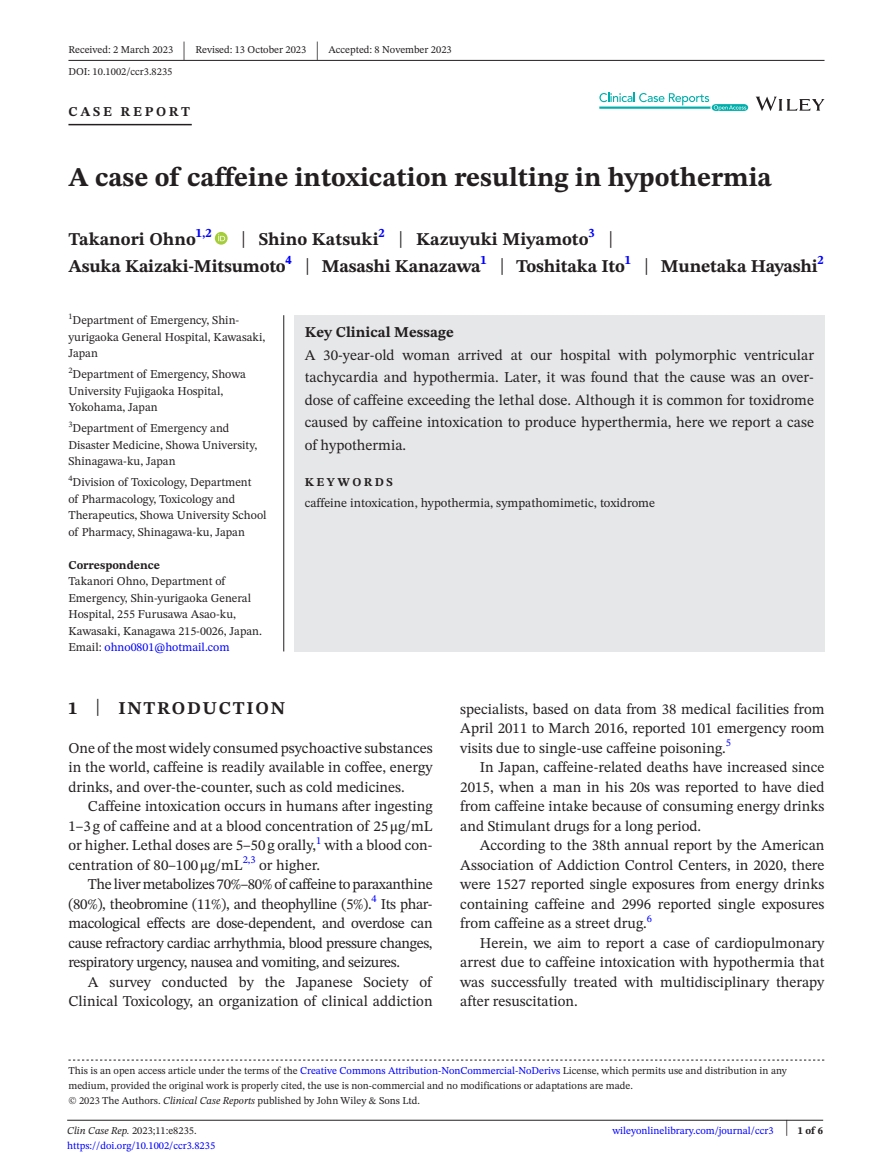
<style>
.page{position:relative;width:893px;height:1174px;background:#fff}
.page>*{position:absolute;margin:0;border:0;box-sizing:border-box;transform-origin:0 0}
.t1{font:700 27px "STIX Two Text";color:#231f20}
.t2{font:25.65px "STIX Two Text";color:#231f20;scale:.49 1}
.t3{font:700 18px/27px "STIX Two Text";letter-spacing:-.01em;color:#231f20}
.t4{font:700 18px "STIX Two Text";letter-spacing:.1em;color:#231f20}
.t5{font:15px/19.5px "STIX Two Text";color:#231f20;text-align:justify}
.t6{font:15px "STIX Two Text";letter-spacing:-.025em;color:#231f20}
.t7{font:700 15px "STIX Two Text";color:#231f20}
.t8{font:700 13.5px "STIX Two Text";letter-spacing:.2em;color:#231f20}
.t9{font:12.75px "STIX Two Text";color:#231f20}
.t10{font:12px/16.5px "STIX Two Text";color:#231f20}
.t11{font:700 12px "STIX Two Text";color:#231f20}
.t12{font:700 12px "STIX Two Text";letter-spacing:.2em;color:#231f20}
.t13{font:10.5px/15px "STIX Two Text";color:#231f20}
.t14{font:10.5px "STIX Two Text";color:#00f}
.t15{font:700 10.5px "STIX Two Text";color:#231f20}
.s1{font-weight:400;font-size:23.4px}
.s2{color:#00f}
.s3{font-weight:400;font-size:23.7px}
.s4{font-family:"STIX"}
.s5{font-style:italic}
.s6{font-weight:400;font-size:22.2px}
</style>
<div class="page">
<hr style="left:67px;top:1119px;width:756px;height:1px;background:#231f20">
<svg style="left:756px;top:97px;width:68px;height:14px"></svg>
<svg style="left:599px;top:93px;width:149px;height:18px"></svg>
<hr style="left:68px;top:60px;width:756px;height:1px;background:#231f20">
<hr style="left:68px;top:124px;width:124px;height:1px;background:#231f20">
<svg style="left:215px;top:232px;width:13px;height:13px"></svg>
<svg style="left:218px;top:234px;width:7px;height:7px"></svg>
<hr style="left:283px;top:315px;width:1px;height:336px;background:#231f20">
<div style="left:294px;top:315px;width:530px;height:202px;background:#e6e7e9"></div>
<div style="left:294px;top:516px;width:530px;height:135px;background:#e6e7e9"></div>
<svg style="left:68px;top:1059px;width:756px;height:1px"></svg>
<p class="t13" style="left:68px;top:42px;width:106px">Received: 2 March 2023</p>
<h2 class="t2" style="left:183px;top:32px;width:8px">|</h2>
<p class="t13" style="left:195px;top:42px;width:112px">Revised: 13 October 2023</p>
<h2 class="t2" style="left:316px;top:32px;width:8px">|</h2>
<p class="t13" style="left:328px;top:42px;width:125px">Accepted: 8 November 2023</p>
<p class="t13" style="left:68px;top:64px;width:105px">DOI: 10.1002/ccr3.8235</p>
<p class="t8" style="left:68px;top:101px;width:123px">CASE REPORT</p>
<h1 class="t1" style="left:68px;top:158px;width:705px">A case of caffeine intoxication resulting in hypothermia</h1>
<p class="t3" style="left:68px;top:226px;width:145px">Takanori Ohno<sup>1,2</sup></p>
<p class="t3" style="left:68px;top:226px;width:757px;text-indent:173px"><span class="s1">|</span> Shino Katsuki<sup>2</sup> <span class="s1">|</span> Kazuyuki Miyamoto<sup>3</sup> <span class="s1">|<br></span>Asuka Kaizaki-Mitsumoto<sup>4</sup> <span class="s1">|</span> Masashi Kanazawa<sup>1</sup> <span class="s1">|</span> Toshitaka Ito<sup>1</sup> <span class="s1">|</span> Munetaka Hayashi<sup>2</sup></p>
<p class="t10" style="left:68px;top:312px;width:198px"><sup>1</sup>Department of Emergency, Shin&shy;yurigaoka General Hospital, Kawasaki,<br>Japan</p>
<p class="t10" style="left:68px;top:366px;width:179px"><sup>2</sup>Department of Emergency, Showa<br>University Fujigaoka Hospital,<br>Yokohama, Japan</p>
<p class="t10" style="left:68px;top:420px;width:190px"><sup>3</sup>Department of Emergency and<br>Disaster Medicine, Showa University,<br>Shinagawa-ku, Japan</p>
<p class="t10" style="left:68px;top:474px;width:200px"><sup>4</sup>Division of Toxicology, Department<br>of Pharmacology, Toxicology and Therapeutics, Showa University School of Pharmacy, Shinagawa-ku, Japan</p>
<p class="t11" style="left:68px;top:556px;width:93px">Correspondence</p>
<p class="t10" style="left:68px;top:573px;width:195px">Takanori Ohno, Department of Emergency, Shin-yurigaoka General Hospital, 255 Furusawa Asao-ku, Kawasaki, Kanagawa 215-0026, Japan.<br>Email: <span class="s2">ohno0801@hotmail.com</span></p>
<p class="t7" style="left:305px;top:321px;width:150px">Key Clinical Message</p>
<p class="t5" style="left:305px;top:343px;width:511px;line-height:22.5px">A 30-year-old woman arrived at our hospital with polymorphic ventricular tachycardia and hypothermia. Later, it was found that the cause was an over&shy;dose of caffeine exceeding the lethal dose. Although it is common for toxidrome caused by caffeine intoxication to produce hyperthermia, here we report a case of hypothermia.</p>
<p class="t12" style="left:305px;top:473px;width:90px">KEYWORDS</p>
<p class="t9" style="left:305px;top:493px;width:352px">caffeine intoxication, hypothermia, sympathomimetic, toxidrome</p>
<p class="t4" style="left:68px;top:695px;width:218px">1 <span class="s3">|</span> INTRODUCTION</p>
<p class="t5" style="left:68px;top:738px;width:366px">One of the most widely consumed psychoactive substances in the world, caffeine is readily available in coffee, energy drinks, and over-the-counter, such as cold medicines.</p>
<p class="t5" style="left:68px;top:796px;width:366px;text-indent:20px">Caffeine intoxication occurs in humans after ingesting 1–3 g of caffeine and at a blood concentration of 25<span class="s4">μ</span>g/mL or higher. Lethal doses are 5–50 g orally,</p>
<p class="t14" style="left:316px;top:832px;width:7px">1</p>
<p class="t5" style="left:324px;top:835px;width:110px">with a blood con-</p>
<p class="t5" style="left:68px;top:855px;width:176px">centration of 80–100<span class="s4">μ</span>g/mL</p>
<p class="t14" style="left:243px;top:852px;width:14px">2,3</p>
<p class="t5" style="left:259px;top:855px;width:63px">or higher.</p>
<p class="t6" style="left:88px;top:873px;width:346px">The liver metabolizes 70%–80% of caffeine to paraxanthine</p>
<p class="t6" style="left:68px;top:893px;width:305px">(80%), theobromine (11%), and theophylline (5%).</p>
<p class="t14" style="left:371px;top:891px;width:7px">4</p>
<p class="t5" style="left:68px;top:894px;width:366px;text-indent:312px">Its phar&shy;macological effects are dose-dependent, and overdose can cause refractory cardiac arrhythmia, blood pressure changes, respiratory urgency, nausea and vomiting, and seizures.</p>
<p class="t5" style="left:68px;top:972px;width:366px;text-align:right">A survey conducted by the Japanese Society of<br>Clinical Toxicology, an organization of clinical addiction</p>
<p class="t5" style="left:460px;top:699px;width:366px">specialists, based on data from 38 medical facilities from April 2011 to March 2016, reported 101 emergency room visits due to single-use caffeine poisoning.</p>
<p class="t14" style="left:726px;top:735px;width:7px">5</p>
<p class="t5" style="left:460px;top:757px;width:366px;text-indent:20px">In Japan, caffeine-related deaths have increased since 2015, when a man in his 20s was reported to have died from caffeine intake because of consuming energy drinks and Stimulant drugs for a long period.</p>
<p class="t5" style="left:460px;top:835px;width:366px;text-indent:20px">According to the 38th annual report by the American Association of Addiction Control Centers, in 2020, there were 1527 reported single exposures from energy drinks containing caffeine and 2996 reported single exposures from caffeine as a street drug.</p>
<p class="t14" style="left:647px;top:910px;width:7px">6</p>
<p class="t5" style="left:460px;top:933px;width:366px;text-indent:20px">Herein, we aim to report a case of cardiopulmonary arrest due to caffeine intoxication with hypothermia that was successfully treated with multidisciplinary therapy after resuscitation.</p>
<p class="t13" style="left:68px;top:1063px;width:720px">This is an open access article under the terms of the <span class="s2">Creative Commons Attribution-NonCommercial-NoDerivs</span> License, which permits use and distribution in any medium, provided the original work is properly cited, the use is non-commercial and no modifications or adaptations are made.<br>© 2023 The Authors. <span class="s5">Clinical Case Reports</span> published by John Wiley &amp; Sons Ltd.</p>
<p class="t13" style="left:67px;top:1123px;width:131px"><span class="s5">Clin Case Rep.</span> 2023;11:e8235.</p>
<p class="t15" style="left:785px;top:1123px;width:39px"><span class="s6">|</span> 1 of 6</p>
<p class="t14" style="left:67px;top:1138px;width:150px">https://doi.org/10.1002/ccr3.8235</p>
<p class="t14" style="left:612px;top:1123px;width:163px">wileyonlinelibrary.com/journal/ccr3</p>
</div>
